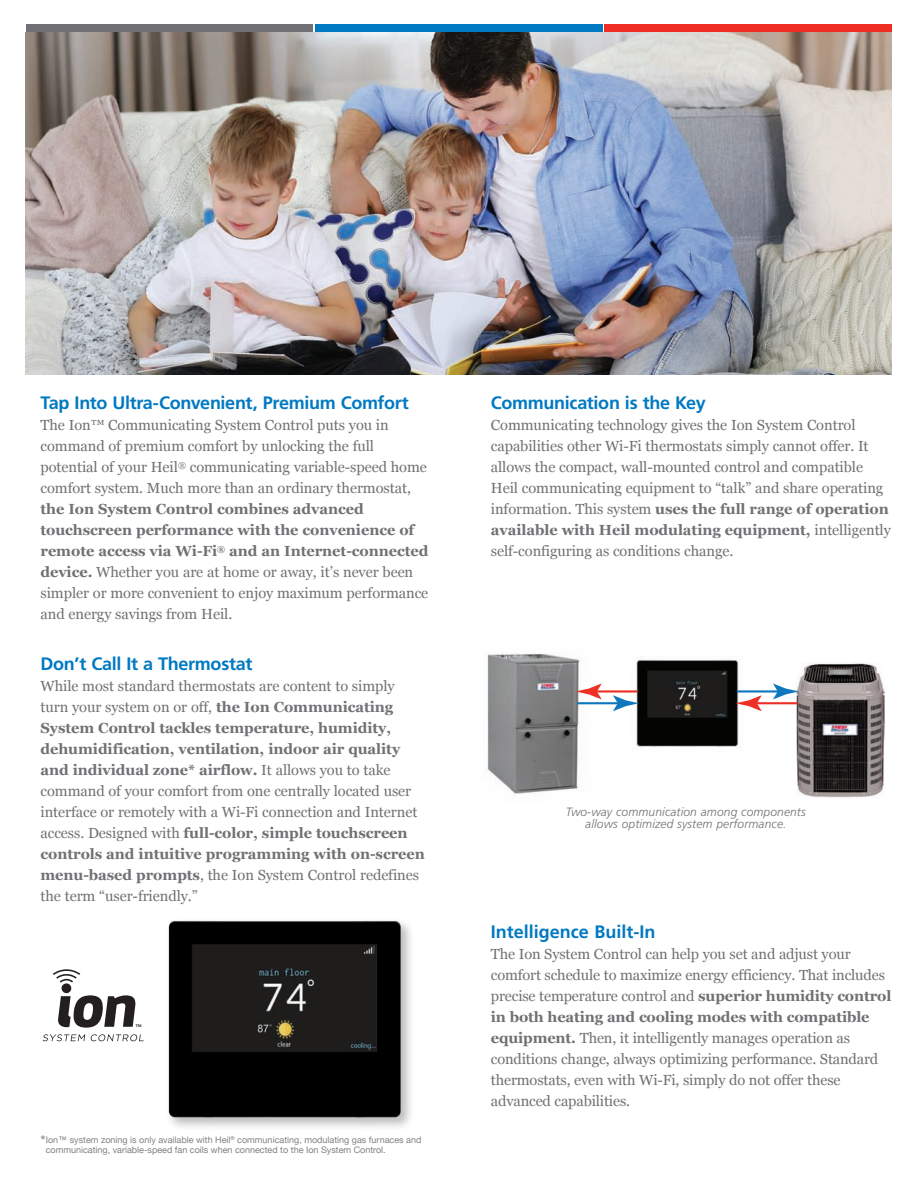
<style>
.page{position:relative;width:918px;height:1188px;background:#fff}
.page>*{position:absolute;margin:0;border:0;box-sizing:border-box;transform-origin:0 0}
.H-Blue_headline{font:700 18px "Frutiger LT Std";letter-spacing:-.015em;color:#0079c2}
.H-Body_copy{font:14.7px/21px "Georgia";letter-spacing:-.005em;color:#717074}
.H-Disclaimer-grey_it{font:italic 300 12px/12px "Frutiger LT Std";letter-spacing:.01em;color:#717074;text-align:center}
.t1{font:9.75px "Myriad Pro";color:#231f20}
.t2{font:9px/10.5px "Helvetica Neue";color:#7e8083}
.s1{font-weight:700}
.s2{font-size:15px}
.s3{font-family:"Arial"}
</style>
<div class="page">
<div style="left:26px;top:25px;width:287px;height:8px;background:#717074"></div>
<div style="left:315px;top:25px;width:287px;height:8px;background:#0079c2"></div>
<div style="left:604px;top:25px;width:287px;height:8px;background:#ee2e22"></div>
<img style="left:26px;top:33px;width:865px;height:342px">
<div style="left:165px;top:917px;width:250px;height:214px;background:#231f20;opacity:.3"></div>
<img style="left:169px;top:921px;width:232px;height:197px">
<svg style="left:43px;top:1034px;width:101px;height:7px"></svg>
<svg style="left:53px;top:969px;width:83px;height:59px"></svg>
<img style="left:487px;top:653px;width:104px;height:141px">
<img style="left:797px;top:662px;width:88px;height:136px">
<img style="left:636px;top:657px;width:103px;height:91px">
<hr style="left:593px;top:690px;width:44px;height:3px;background:#ee2f24">
<svg style="left:576px;top:684px;width:26px;height:15px"></svg>
<hr style="left:577px;top:702px;width:45px;height:2px;background:#0e78bf">
<svg style="left:613px;top:695px;width:26px;height:16px"></svg>
<hr style="left:753px;top:702px;width:45px;height:2px;background:#ee2f24">
<svg style="left:736px;top:695px;width:26px;height:16px"></svg>
<hr style="left:737px;top:690px;width:45px;height:3px;background:#0e78bf">
<svg style="left:773px;top:684px;width:26px;height:15px"></svg>
<p class="H-Blue_headline" style="left:40px;top:393px;width:370px">Tap Into Ultra-Convenient, Premium Comfort</p>
<p class="H-Body_copy" style="left:40px;top:414px;width:389px">The Ion™ Communicating System Control puts you in command of premium comfort by unlocking the full potential of your Heil<sup>®</sup> communicating variable-speed home comfort system. Much more than an ordinary thermostat, <span class="s1">the Ion System Control combines advanced touchscreen performance with the convenience of remote access via Wi-Fi</span><sup>®</sup> <span class="s1">and an Internet-connected device.</span> Whether you are at home or away, it’s never been simpler or more convenient to enjoy maximum performance and energy savings from Heil.</p>
<p class="H-Blue_headline" style="left:40px;top:654px;width:214px">Don’t Call It a Thermostat</p>
<p class="H-Body_copy" style="left:40px;top:675px;width:386px">While most standard thermostats are content to simply turn your system on or off, <span class="s1">the Ion Communicating System Control tackles temperature, humidity, dehumidification, ventilation, indoor air quality and individual zone* airflow.</span> It allows you to take command of your comfort from one centrally located user interface or remotely with a Wi-Fi connection and Internet access. Designed with <span class="s1">full-color, simple touchscreen controls and intuitive programming with on-screen menu-based prompts</span>, the Ion System Control redefines the term “user-friendly.”</p>
<p class="t1" style="left:135px;top:1021px;width:8px">™</p>
<p class="t2" style="left:46px;top:1135px;width:377px;text-indent:-5px"><span class="s2">*</span>Ion<span class="s3">™</span> system zoning is only available with Heil<sup>®</sup> communicating, modulating gas furnaces and communicating, variable-speed fan coils when connected to the Ion System Control.</p>
<p class="H-Blue_headline" style="left:491px;top:393px;width:216px">Communication is the Key</p>
<p class="H-Body_copy" style="left:491px;top:414px;width:402px">Communicating technology gives the Ion System Control capabilities other Wi-Fi thermostats simply cannot offer. It allows the compact, wall-mounted control and compatible Heil communicating equipment to “talk” and share operating information. This system <span class="s1">uses the full range of operation available with Heil modulating equipment,</span> intelligently self-configuring as conditions change.</p>
<p class="H-Disclaimer-grey_it" style="left:566px;top:806px;width:241px">Two-way communication among components allows optimized system performance.</p>
<p class="H-Blue_headline" style="left:491px;top:921px;width:166px">Intelligence Built-In</p>
<p class="H-Body_copy" style="left:491px;top:943px;width:402px">The Ion System Control can help you set and adjust your comfort schedule to maximize energy efficiency. That includes precise temperature control and <span class="s1">superior humidity control in both heating and cooling modes with compatible equipment.</span> Then, it intelligently manages operation as conditions change, always optimizing performance. Standard thermostats, even with Wi-Fi, simply do not offer these advanced capabilities.</p>
</div>
